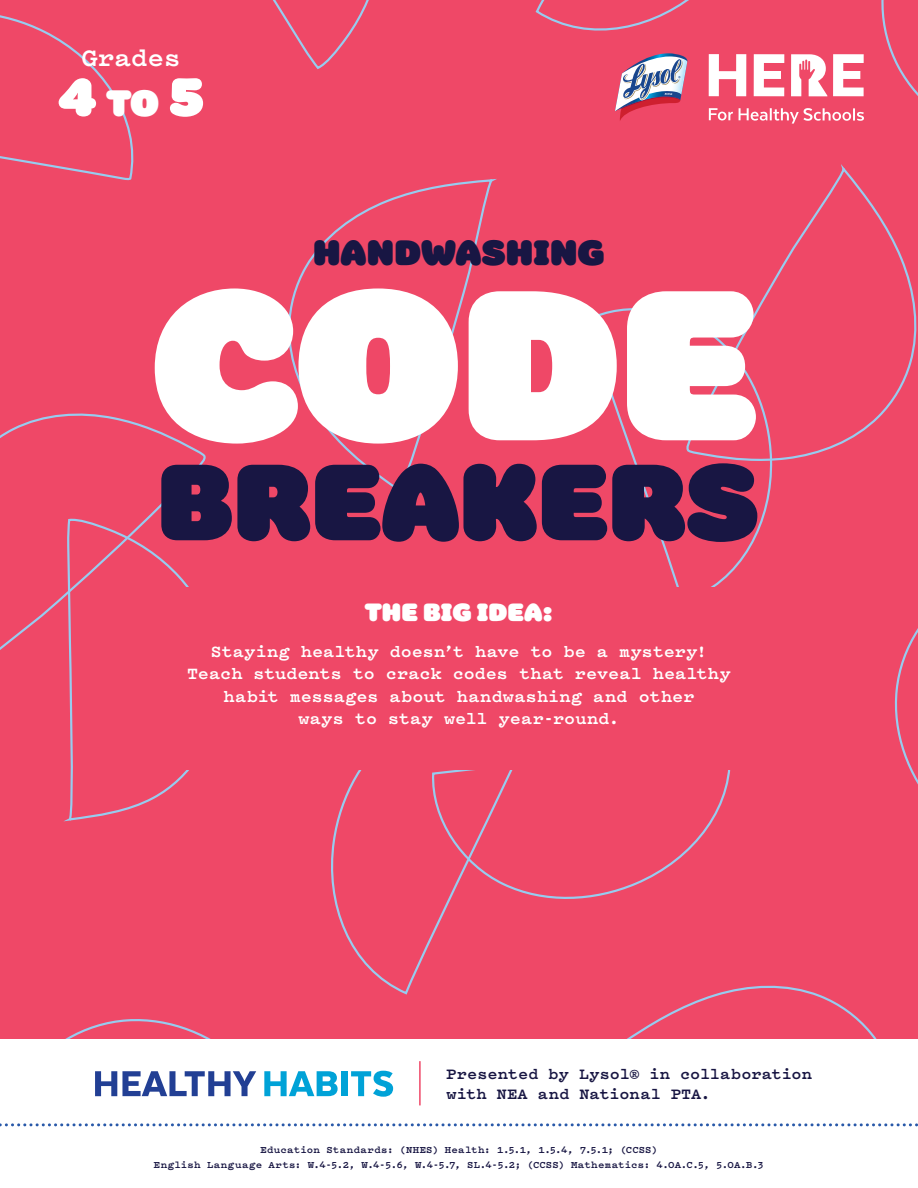
<style>
.page{position:relative;width:918px;height:1188px;background:#ef4867}
.page>*{position:absolute;margin:0;border:0;box-sizing:border-box;transform-origin:0 0}
.t1{font:216px "Colette Ultra Jumbo";color:#fff}
.t2{font:109.5px "Colette Ultra Jumbo";color:#181643}
.t3{font:52.5px "Colette Ultra Jumbo";color:#fff}
.t4{font:36px "Colette Ultra Jumbo";letter-spacing:.005em;color:#181643}
.t5{font:700 27px "Pitch";color:#fff}
.t6{font:25.5px "Colette Ultra Jumbo";letter-spacing:.005em;color:#fff}
.t7{font:700 18px/22.5px "Pitch";letter-spacing:.005em;color:#fff;text-align:center}
.t8{font:700 16.5px/19.8px "Pitch";letter-spacing:.005em;color:#181643}
.t9{font:700 10.5px/15px "Pitch";letter-spacing:.025em;color:#181643;text-align:center}
.s1{font-size:37.5px}
</style>
<div class="page">
<svg style="left:67px;top:679px;width:122px;height:142px"></svg>
<svg style="left:0;top:413px;width:206px;height:266px"></svg>
<svg style="left:881px;top:0;width:37px;height:785px"></svg>
<svg style="left:762px;top:166px;width:156px;height:298px"></svg>
<svg style="left:585px;top:300px;width:190px;height:287px"></svg>
<svg style="left:617px;top:985px;width:287px;height:55px"></svg>
<svg style="left:0;top:15px;width:134px;height:166px"></svg>
<svg style="left:535px;top:0;width:154px;height:31px"></svg>
<svg style="left:273px;top:0;width:96px;height:69px"></svg>
<svg style="left:0;top:1019px;width:299px;height:21px"></svg>
<svg style="left:289px;top:179px;width:205px;height:310px"></svg>
<svg style="left:331px;top:770px;width:116px;height:225px"></svg>
<svg style="left:431px;top:770px;width:300px;height:137px"></svg>
<svg style="left:709px;top:54px;width:37px;height:42px"></svg>
<svg style="left:754px;top:54px;width:30px;height:42px"></svg>
<svg style="left:833px;top:54px;width:31px;height:42px"></svg>
<svg style="left:791px;top:54px;width:36px;height:42px"></svg>
<svg style="left:709px;top:108px;width:24px;height:12px"></svg>
<svg style="left:739px;top:108px;width:125px;height:16px"></svg>
<svg style="left:615px;top:53px;width:73px;height:68px"></svg>
<div style="left:0;top:1040px;width:918px;height:148px;background:#fff"></div>
<svg style="left:95px;top:1071px;width:161px;height:25px"></svg>
<svg style="left:264px;top:1071px;width:74px;height:25px"></svg>
<div style="left:342px;top:1071px;width:6px;height:25px;background:#00a2d7"></div>
<svg style="left:351px;top:1071px;width:42px;height:26px"></svg>
<hr style="left:419px;top:1061px;width:2px;height:44px;background:#ef4867">
<svg style="left:0;top:1123px;width:918px;height:3px"></svg>
<div style="left:162px;top:587px;width:594px;height:182px;background:#ef4867"></div>
<h3 class="t5" style="left:81px;top:39px;width:101px">Grades</h3>
<h3 class="t3" style="left:58px;top:57px;width:147px">4 <span class="s1">TO</span> 5</h3>
<h3 class="t4" style="left:313px;top:225px;width:293px">HANDWASHING</h3>
<h1 class="t1" style="left:151px;top:199px;width:608px">CODE</h1>
<h2 class="t2" style="left:157px;top:418px;width:602px">BREAKERS</h2>
<h3 class="t6" style="left:365px;top:593px;width:189px">THE BIG IDEA:</h3>
<h3 class="t7" style="left:187px;top:640px;width:545px">Staying healthy doesn’t have to be a mystery!<br>Teach students to crack codes that reveal healthy habit messages about handwashing and other<br>ways to stay well year-round.</h3>
<h3 class="t8" style="left:447px;top:1063px;width:367px">Presented by Lysol® in collaboration with NEA and National PTA.</h3>
<p class="t9" style="left:154px;top:1142px;width:612px">Education Standards: (NHES) Health: 1.5.1, 1.5.4, 7.5.1; (CCSS)<br>English Language Arts: W.4-5.2, W.4-5.6, W.4-5.7, SL.4-5.2; (CCSS) Mathematics: 4.OA.C.5, 5.OA.B.3</p>
</div>
